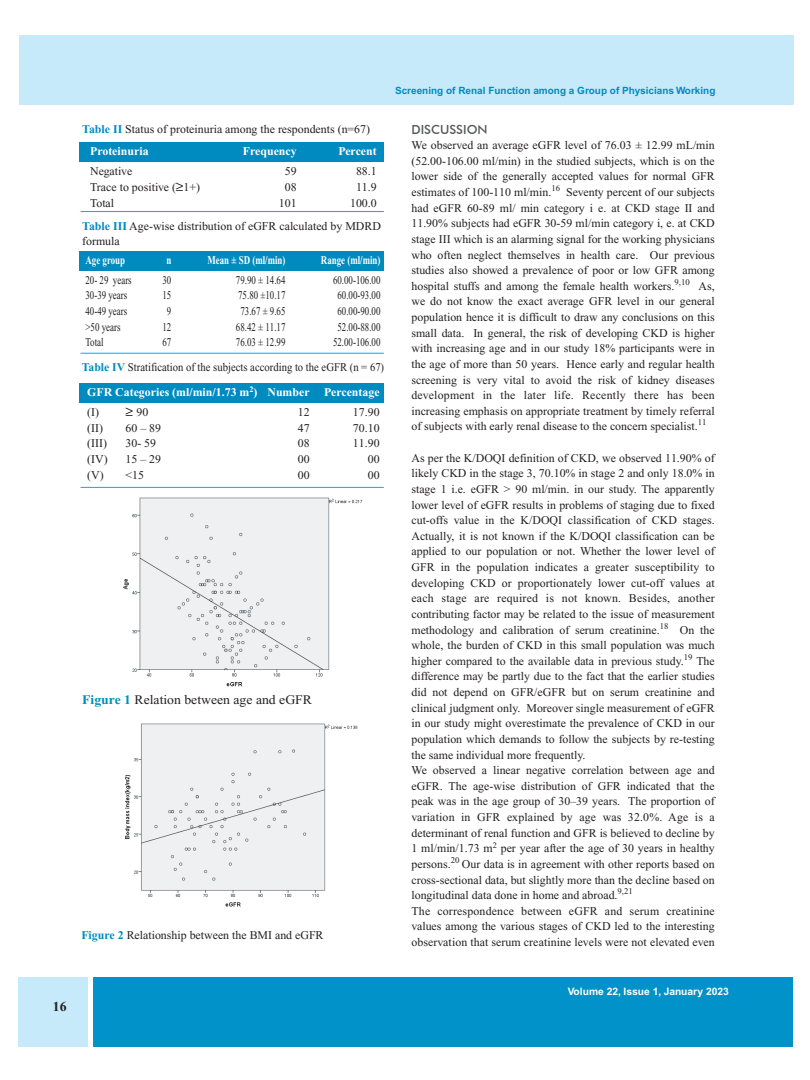
<style>
.page{position:relative;width:810px;height:1080px;background:#fff}
.page>*{position:absolute;margin:0;border:0;box-sizing:border-box;transform-origin:0 0}
.t1{font:700 13.75px "Times New Roman";color:#231f20}
.t2{font:13.12px "Times New Roman";color:#231f20;scale:1.05 1}
.t3{font:500 12.5px "Futura BT";color:#57585a}
.t4{font:11.88px/15.6px "Times New Roman";color:#231f20}
.t5{font:11.88px "Times New Roman";color:#231f20;scale:.75 1}
.t6{font:700 11.88px/20px "Times New Roman";color:#fff}
.t7{font:11.88px "Times New Roman";color:#231f20;scale:.9 1}
.t8{font:700 11.88px "Times New Roman";color:#fff;scale:.75 1}
.t9{font:700 10.25px "Helvetica";color:#fff}
.t10{font:700 10px "Helvetica";color:#008bc0}
.s1{font-weight:700;color:#008bc0}
.s2{color:#000}
.s3{font-weight:400;color:#231f20}
</style>
<div class="page">
<div style="left:80px;top:142px;width:304px;height:19px;background:#008bc0"></div>
<div style="left:80px;top:383px;width:304px;height:19px;background:#008bc0"></div>
<div style="left:80px;top:251px;width:304px;height:20px;background:#008bc0"></div>
<hr style="left:81px;top:211px;width:303px;height:1px;background:#00aeef">
<hr style="left:81px;top:353px;width:303px;height:1px;background:#00aeef">
<hr style="left:81px;top:487px;width:303px;height:1px;background:#00aeef">
<div style="left:19px;top:35px;width:774px;height:70px;background:#c6eafa"></div>
<div style="left:93px;top:978px;width:700px;height:69px;background:#0092c8"></div>
<div style="left:19px;top:978px;width:69px;height:69px;background:#c6eafa"></div>
<img style="left:123px;top:497px;width:239px;height:190px">
<img style="left:125px;top:723px;width:232px;height:184px">
<p class="t4" style="left:82px;top:121px;width:289px"><span class="s1">Table II</span> Status of proteinuria among the respondents (n=67)</p>
<p class="t6" style="left:90px;top:142px;width:60px">Proteinuria</p>
<p class="t6" style="left:243px;top:142px;width:55px">Frequency</p>
<p class="t6" style="left:338px;top:142px;width:40px">Percent</p>
<p class="t4" style="left:90px;top:164px;width:44px">Negative</p>
<p class="t4" style="left:285px;top:164px;width:13px">59</p>
<p class="t4" style="left:356px;top:164px;width:22px">88.1</p>
<p class="t4" style="left:90px;top:179px;width:111px">Trace to positive (<span class="s2">≥</span>1+)</p>
<p class="t4" style="left:285px;top:179px;width:13px">08</p>
<p class="t4" style="left:356px;top:179px;width:22px">11.9</p>
<p class="t4" style="left:90px;top:195px;width:26px">Total</p>
<p class="t4" style="left:279px;top:195px;width:19px">101</p>
<p class="t4" style="left:350px;top:195px;width:28px">100.0</p>
<p class="t4" style="left:82px;top:219px;width:300px;line-height:15px"><span class="s1">Table III</span> Age-wise distribution of eGFR calculated by MDRD formula</p>
<p class="t8" style="left:86px;top:253px;width:54px">Age group</p>
<p class="t8" style="left:166px;top:253px;width:8px">n</p>
<p class="t8" style="left:207px;top:253px;width:106px">Mean ± SD (ml/min)</p>
<p class="t8" style="left:321px;top:253px;width:81px">Range (ml/min)</p>
<p class="t5" style="left:86px;top:273px;width:63px">20- 29 years</p>
<p class="t5" style="left:162px;top:273px;width:13px">30</p>
<p class="t5" style="left:236px;top:273px;width:68px">79.90 ± 14.64</p>
<p class="t5" style="left:333px;top:273px;width:65px">60.00-106.00</p>
<p class="t5" style="left:86px;top:289px;width:57px">30-39 years</p>
<p class="t5" style="left:162px;top:289px;width:13px">15</p>
<p class="t5" style="left:238px;top:289px;width:65px">75.80 ±10.17</p>
<p class="t5" style="left:337px;top:289px;width:59px">60.00-93.00</p>
<p class="t5" style="left:86px;top:304px;width:57px">40-49 years</p>
<p class="t5" style="left:167px;top:304px;width:7px">9</p>
<p class="t5" style="left:240px;top:304px;width:62px">73.67 ± 9.65</p>
<p class="t5" style="left:337px;top:304px;width:59px">60.00-90.00</p>
<p class="t5" style="left:86px;top:320px;width:48px">&gt;50 years</p>
<p class="t5" style="left:162px;top:320px;width:13px">12</p>
<p class="t5" style="left:236px;top:320px;width:68px">68.42 ± 11.17</p>
<p class="t5" style="left:337px;top:320px;width:59px">52.00-88.00</p>
<p class="t5" style="left:86px;top:336px;width:26px">Total</p>
<p class="t5" style="left:162px;top:336px;width:13px">67</p>
<p class="t5" style="left:236px;top:336px;width:68px">76.03 ± 12.99</p>
<p class="t5" style="left:333px;top:336px;width:65px">52.00-106.00</p>
<p class="t6" style="left:87px;top:382px;width:294px">GFR Categories (ml/min/1.73 m<sup>2</sup>) Number Percentage <span class="s3">(I)</span> <span class="s2">≥</span> <span class="s3">90</span></p>
<p class="t7" style="left:82px;top:360px;width:338px"><span class="s1">Table IV</span> Stratification of the subjects according to the eGFR (n = 67)</p>
<p class="t4" style="left:298px;top:405px;width:13px">12</p>
<p class="t4" style="left:353px;top:405px;width:28px">17.90</p>
<p class="t4" style="left:87px;top:420px;width:75px">(II) 60 – 89</p>
<p class="t4" style="left:298px;top:420px;width:13px">47</p>
<p class="t4" style="left:353px;top:420px;width:28px">70.10</p>
<p class="t4" style="left:87px;top:436px;width:21px">(III)</p>
<p class="t4" style="left:126px;top:436px;width:32px">30- 59</p>
<p class="t4" style="left:298px;top:436px;width:13px">08</p>
<p class="t4" style="left:353px;top:436px;width:28px">11.90</p>
<p class="t4" style="left:87px;top:451px;width:75px">(IV) 15 – 29</p>
<p class="t4" style="left:298px;top:451px;width:13px">00</p>
<p class="t4" style="left:368px;top:451px;width:13px">00</p>
<p class="t4" style="left:87px;top:467px;width:58px">(V) &lt;15</p>
<p class="t4" style="left:298px;top:467px;width:13px">00</p>
<p class="t4" style="left:368px;top:467px;width:13px">00</p>
<p class="t2" style="left:82px;top:693px;width:220px"><span class="s1">Figure 1</span> Relation between age and eGFR</p>
<p class="t4" style="left:81px;top:927px;width:244px"><span class="s1">Figure 2</span> Relationship between the BMI and eGFR</p>
<p class="t10" style="left:395px;top:85px;width:322px">Screening of Renal Function among a Group of Physicians Working</p>
<p class="t3" style="left:411px;top:122px;width:78px">DISCUSSION</p>
<p class="t4" style="left:411px;top:138px;width:305px;text-align:justify">We observed an average eGFR level of 76.03 ± 12.99 mL/min (52.00-106.00 ml/min) in the studied subjects, which is on the lower side of the generally accepted values for normal GFR estimates of 100-110 ml/min.<sup>16</sup> Seventy percent of our subjects had eGFR 60-89 ml/ min category i e. at CKD stage II and 11.90% subjects had eGFR 30-59 ml/min category i, e. at CKD stage III which is an alarming signal for the working physicians who often neglect themselves in health care. Our previous studies also showed a prevalence of poor or low GFR among hospital stuffs and among the female health workers.<sup>9,10</sup> As, we do not know the exact average GFR level in our general population hence it is difficult to draw any conclusions on this small data. In general, the risk of developing CKD is higher with increasing age and in our study 18% participants were in the age of more than 50 years. Hence early and regular health screening is very vital to avoid the risk of kidney diseases development in the later life. Recently there has been increasing emphasis on appropriate treatment by timely referral of subjects with early renal disease to the concern specialist.<sup>11</sup></p>
<p class="t4" style="left:411px;top:450px;width:305px">As per the K/DOQI definition of CKD, we observed 11.90% of likely CKD in the stage 3, 70.10% in stage 2 and only 18.0% in stage 1 i.e. eGFR &gt; 90 ml/min. in our study. The apparently lower level of eGFR results in problems of staging due to fixed cut-offs value in the K/DOQI classification of CKD stages.<br>Actually, it is not known if the K/DOQI classification can be applied to our population or not. Whether the lower level of GFR in the population indicates a greater susceptibility to developing CKD or proportionately lower cut-off values at each stage are required is not known. Besides, another contributing factor may be related to the issue of measurement methodology and calibration of serum creatinine.<sup>18</sup> On the whole, the burden of CKD in this small population was much higher compared to the available data in previous study.<sup>19</sup> The difference may be partly due to the fact that the earlier studies did not depend on GFR/eGFR but on serum creatinine and clinical judgment only. Moreover single measurement of eGFR in our study might overestimate the prevalence of CKD in our population which demands to follow the subjects by re-testing the same individual more frequently.<br>We observed a linear negative correlation between age and eGFR. The age-wise distribution of GFR indicated that the peak was in the age group of 30–39 years. The proportion of variation in GFR explained by age was 32.0%. Age is a determinant of renal function and GFR is believed to decline by 1 ml/min/1.73 m<sup>2</sup> per year after the age of 30 years in healthy persons.<sup>20</sup> Our data is in agreement with other reports based on cross-sectional data, but slightly more than the decline based on longitudinal data done in home and abroad.<sup>9,21<br></sup>The correspondence between eGFR and serum creatinine values among the various stages of CKD led to the interesting observation that serum creatinine levels were not elevated even</p>
<p class="t1" style="left:53px;top:999px;width:15px">16</p>
<p class="t9" style="left:568px;top:985px;width:163px">Volume 22, Issue 1, January 2023</p>
</div>
